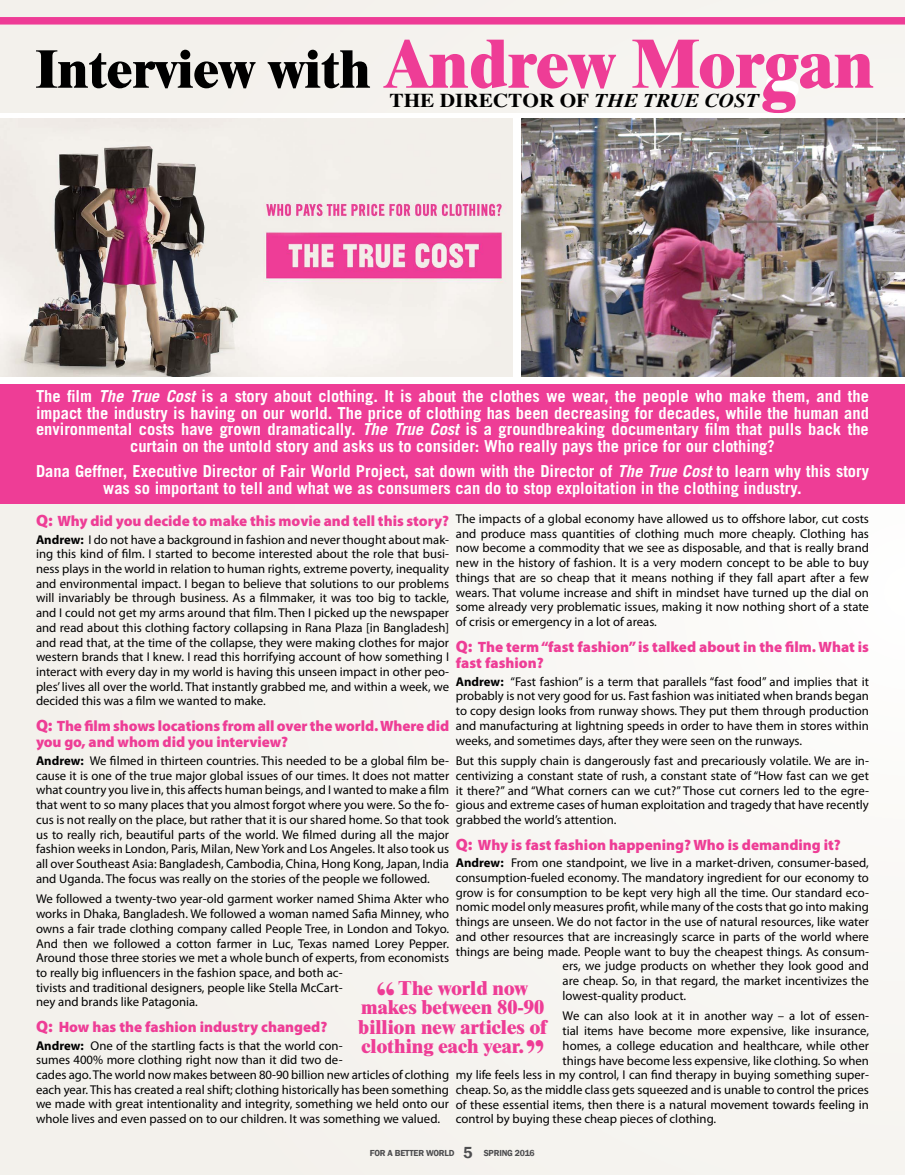
<style>
.page{position:relative;width:905px;height:1175px;background:#fff}
.page>*{position:absolute;margin:0;border:0;box-sizing:border-box;transform-origin:0 0}
.t1{font:800 52.5px "Times";color:#000}
.t2{font:800 19.5px/19.5px "Times";color:#ee3d96;text-align:center}
.t3{font:19.5px "Times Bold SC";color:#000;scale:1.09 1}
.t4{font:700 16.5px/16.5px "Trade Gothic LT Std";color:#fff;text-align:center}
.t5{font:900 15px/16.5px "Myriad Pro";color:#ee3d96}
.t6{font:12.75px/14.7px "Myriad Pro";color:#000;text-align:justify}
.t7{font:600 9px "Franklin Gothic";letter-spacing:-.02em;color:#4d4d4f}
.s1{font-size:67.5px;color:#ee3d96}
.s2{font-size:67.5px;color:#fff}
.s3{font-family:"Times Bold Italic Os F"}
.s4{font-style:italic}
.s5{font-size:16.5px}
.s6{font-weight:700}
.s7{font-size:34.5px}
</style>
<div class="page">
<div style="left:0;top:0;width:904px;height:1174px;background:#f6f4f0"></div>
<div style="left:0;top:381px;width:904px;height:123px;background:#ee3d96"></div>
<div style="left:0;top:17px;width:904px;height:8px;background:#ee3c96"></div>
<div style="left:0;top:113px;width:904px;height:270px;background:#fff"></div>
<img style="left:521px;top:118px;width:383px;height:258px">
<img style="left:0;top:118px;width:512px;height:258px">
<svg style="left:762px;top:54px;width:36px;height:59px"></svg>
<h1 class="t1" style="left:36px;top:37px;width:839px">Interview with <span class="s1">Andrew Mor</span><span class="s2">g</span><span class="s1">an</span></h1>
<h2 class="t3" style="left:389px;top:89px;width:340px">THE DIRECTOR OF <span class="s3">THE TRUE COST</span></h2>
<p class="t4" style="left:36px;top:388px;width:834px">The film <span class="s4">The True Cost</span> is a story about clothing. It is about the clothes we wear, the people who make them, and the impact the industry is having on our world. The price of clothing has been decreasing for decades, while the human and environmental costs have grown dramatically. <span class="s4">The True Cost</span> is a groundbreaking documentary film that pulls back the curtain on the untold story and asks us to consider: Who really pays the price for our clothing?</p>
<p class="t4" style="left:36px;top:463px;width:834px">Dana Geffner, Executive Director of Fair World Project, sat down with the Director of <span class="s4">The True Cost</span> to learn why this story was so important to tell and what we as consumers can do to stop exploitation in the clothing industry.</p>
<p class="t6" style="left:456px;top:511px;width:414px">The impacts of a global economy have allowed us to offshore labor, cut costs and produce mass quantities of clothing much more cheaply. Clothing has now become a commodity that we see as disposable, and that is really brand new in the history of fashion. It is a very modern concept to be able to buy things that are so cheap that it means nothing if they fall apart after a few wears. That volume increase and shift in mindset have turned up the dial on some already very problematic issues, making it now nothing short of a state of crisis or emergency in a lot of areas.</p>
<p class="t5" style="left:456px;top:638px;width:414px"><span class="s5">Q:</span> The term “fast fashion” is talked about in the film. What is fast fashion?</p>
<p class="t6" style="left:456px;top:674px;width:414px"><span class="s6">Andrew:</span> “Fast fashion” is a term that parallels “fast food” and implies that it probably is not very good for us. Fast fashion was initiated when brands began to copy design looks from runway shows. They put them through production and manufacturing at lightning speeds in order to have them in stores within weeks, and sometimes days, after they were seen on the runways.</p>
<p class="t6" style="left:456px;top:753px;width:414px">But this supply chain is dangerously fast and precariously volatile. We are in&shy;centivizing a constant state of rush, a constant state of “How fast can we get it there?” and “What corners can we cut?” Those cut corners led to the egre&shy;gious and extreme cases of human exploitation and tragedy that have recently grabbed the world’s attention.</p>
<p class="t5" style="left:456px;top:836px;width:386px"><span class="s5">Q:</span> Why is fast fashion happening? Who is demanding it?</p>
<p class="t6" style="left:456px;top:855px;width:414px"><span class="s6">Andrew:</span> From one standpoint, we live in a market-driven, consumer-based,</p>
<p class="t6" style="left:456px;top:870px;width:414px">consumption-fueled economy. The mandatory ingredient for our economy to</p>
<p class="t6" style="left:456px;top:885px;width:414px">grow is for consumption to be kept very high all the time. Our standard eco-</p>
<p class="t6" style="left:456px;top:899px;width:414px">nomic model only measures profit, while many of the costs that go into making</p>
<p class="t6" style="left:456px;top:914px;width:414px">things are unseen. We do not factor in the use of natural resources, like water</p>
<p class="t6" style="left:456px;top:929px;width:414px">and other resources that are increasingly scarce in parts of the world where</p>
<p class="t6" style="left:456px;top:943px;width:414px">things are being made. People want to buy the cheapest things. As consum-</p>
<p class="t6" style="left:562px;top:958px;width:308px">ers, we judge products on whether they look good and</p>
<p class="t6" style="left:562px;top:973px;width:308px">are cheap. So, in that regard, the market incentivizes the</p>
<p class="t6" style="left:562px;top:987px;width:125px">lowest-quality product.</p>
<p class="t6" style="left:562px;top:1008px;width:308px">We can also look at it in another way – a lot of essen-</p>
<p class="t6" style="left:562px;top:1023px;width:308px">tial items have become more expensive, like insurance,</p>
<p class="t6" style="left:562px;top:1038px;width:308px">homes, a college education and healthcare, while other</p>
<p class="t6" style="left:562px;top:1052px;width:308px">things have become less expensive, like clothing. So when</p>
<p class="t6" style="left:456px;top:1067px;width:414px">my life feels less in my control, I can find therapy in buying something super-</p>
<p class="t6" style="left:456px;top:1082px;width:414px">cheap. So, as the middle class gets squeezed and is unable to control the prices</p>
<p class="t6" style="left:456px;top:1096px;width:414px">of these essential items, then there is a natural movement towards feeling in</p>
<p class="t6" style="left:456px;top:1111px;width:262px">control by buying these cheap pieces of clothing.</p>
<p class="t5" style="left:36px;top:512px;width:414px"><span class="s5">Q:</span> Why did you decide to make this movie and tell this story?</p>
<p class="t6" style="left:36px;top:532px;width:414px"><span class="s6">Andrew:</span> I do not have a background in fashion and never thought about mak&shy;ing this kind of film. I started to become interested about the role that busi&shy;ness plays in the world in relation to human rights, extreme poverty, inequality and environmental impact. I began to believe that solutions to our problems will invariably be through business. As a filmmaker, it was too big to tackle, and I could not get my arms around that film. Then I picked up the newspaper and read about this clothing factory collapsing in Rana Plaza [in Bangladesh] and read that, at the time of the collapse, they were making clothes for major western brands that I knew. I read this horrifying account of how something I interact with every day in my world is having this unseen impact in other peo&shy;ples’ lives all over the world. That instantly grabbed me, and within a week, we decided this was a film we wanted to make.</p>
<p class="t5" style="left:36px;top:717px;width:414px"><span class="s5">Q:</span> The film shows locations from all over the world. Where did you go, and whom did you interview?</p>
<p class="t6" style="left:36px;top:753px;width:414px"><span class="s6">Andrew:</span> We filmed in thirteen countries. This needed to be a global film be&shy;cause it is one of the true major global issues of our times. It does not matter what country you live in, this affects human beings, and I wanted to make a film that went to so many places that you almost forgot where you were. So the fo&shy;cus is not really on the place, but rather that it is our shared home. So that took us to really rich, beautiful parts of the world. We filmed during all the major fashion weeks in London, Paris, Milan, New York and Los Angeles. It also took us all over Southeast Asia: Bangladesh, Cambodia, China, Hong Kong, Japan, India and Uganda. The focus was really on the stories of the people we followed.</p>
<p class="t6" style="left:36px;top:891px;width:414px;text-align:left">We followed a twenty-two year-old garment worker named Shima Akter who works in Dhaka, Bangladesh. We followed a woman named Safia Minney, who owns a fair trade clothing company called People Tree, in London and Tokyo.<br>And then we followed a cotton farmer in Luc, Texas named Lorey Pepper.<br>Around those three stories we met a whole bunch of experts, from economists to really big influencers in the fashion space, and both ac-<br>tivists and traditional designers, people like Stella McCart-<br>ney and brands like Patagonia.</p>
<p class="t5" style="left:36px;top:1018px;width:293px"><span class="s5">Q:</span> How has the fashion industry changed?</p>
<p class="t6" style="left:36px;top:1037px;width:414px;text-align:left"><span class="s6">Andrew:</span> One of the startling facts is that the world con-<br>sumes 400% more clothing right now than it did two de-<br>cades ago. The world now makes between 80-90 billion new articles of clothing each year. This has created a real shift; clothing historically has been something we made with great intentionality and integrity, something we held onto our whole lives and even passed on to our children. It was something we valued.</p>
<h2 class="t2" style="left:358px;top:977px;width:190px"><span class="s7">“</span> The world now makes between 80-90 billion new articles of clothing each year.<span class="s7">”</span></h2>
<p class="t7" style="left:370px;top:1147px;width:166px">FOR A BETTER WORLD <span class="s5">5</span> SPRING 2016</p>
</div>
